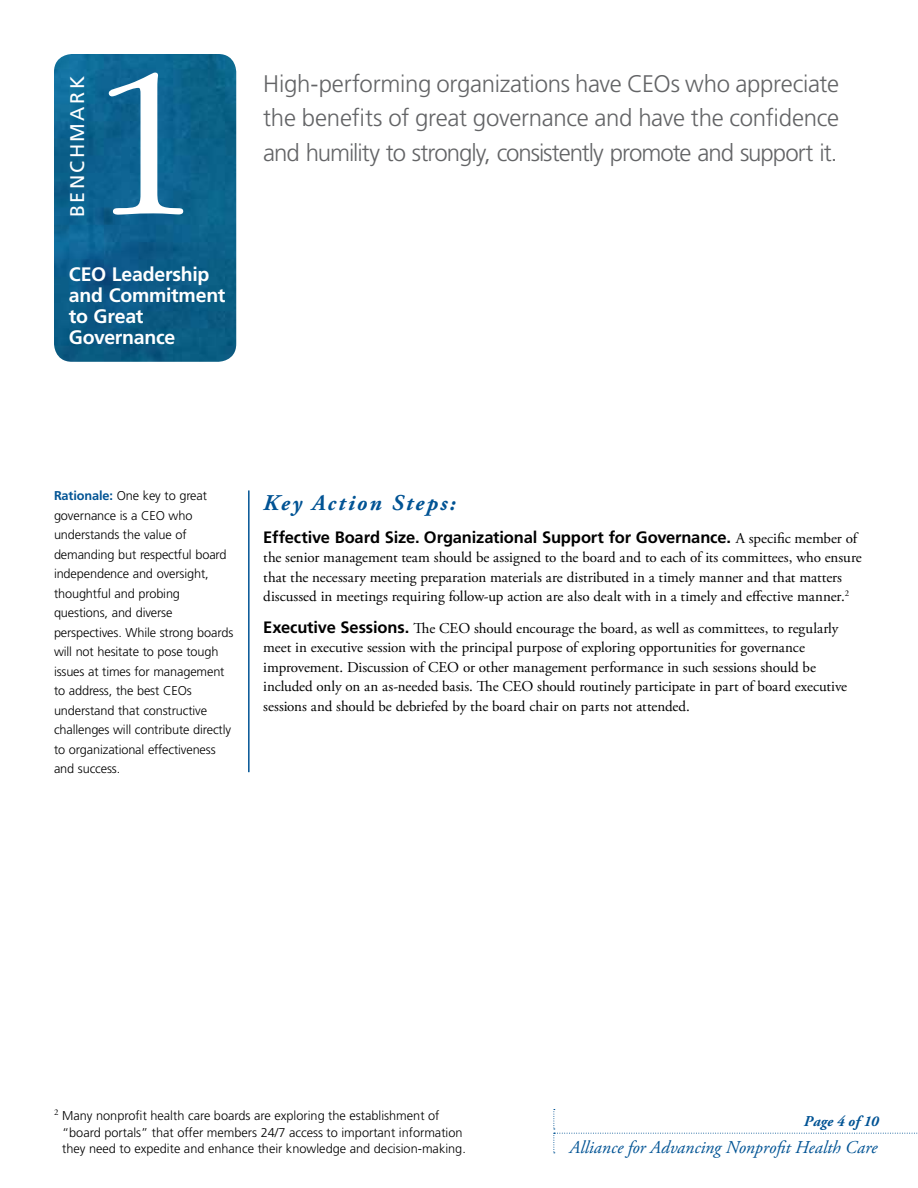
<style>
.page{position:relative;width:918px;height:1188px;background:#fff}
.page>*{position:absolute;margin:0;border:0;box-sizing:border-box;transform-origin:0 0}
.t1{font:300 219px "Garamond IT Cby BT";color:#fff}
.t2{font:300 24px/34.5px "Frutiger";letter-spacing:-.045em;color:#636466;text-align:justify}
.t3{font:italic 700 22.5px "Adobe Garamond Pro";letter-spacing:.095em;color:#005394}
.t4{font:19.8px "Frutiger";letter-spacing:.12em;color:#fff}
.t5{font:700 19.5px/21px "Frutiger";letter-spacing:-.015em;color:#fff}
.t6{font:italic 18px "Adobe Garamond Pro";color:#005394}
.t7{font:700 16.5px "Frutiger";letter-spacing:-.01em;color:#000}
.t8{font:15px/19.5px "Adobe Garamond Pro";color:#000}
.t9{font:italic 700 15px "Adobe Garamond Pro";letter-spacing:.005em;color:#005394}
.t10{font:300 12.75px/19.5px "Frutiger";letter-spacing:-.01em;color:#000}
.s1{font-weight:700;color:#005394}
.s2{font-family:"Adobe Garamond Pro";font-weight:400;font-size:15px}
.s3{font-family:"Frutiger";font-weight:700;font-size:16.5px}
</style>
<div class="page">
<img style="left:54px;top:54px;width:182px;height:308px">
<svg style="left:554px;top:1109px;width:364px;height:44px"></svg>
<hr style="left:248px;top:490px;width:2px;height:282px;background:#005394">
<h3 class="t4" style="left:66px;top:217px;width:140px;rotate:-90deg">Benchmark</h3>
<h1 class="t1" style="left:88px;top:16px;width:111px">1</h1>
<h3 class="t5" style="left:69px;top:263px;width:158px">CEO Leadership and Commitment to Great<br>Governance</h3>
<h2 class="t2" style="left:263px;top:66px;width:577px">High-performing organizations have CEOs who appreciate the benefits of great governance and have the confidence and humility to strongly, consistently promote and support it.</h2>
<p class="t10" style="left:54px;top:486px;width:181px"><span class="s1">Rationale:</span> One key to great governance is a CEO who understands the value of demanding but respectful board independence and oversight, thoughtful and probing questions, and diverse perspectives. While strong boards will not hesitate to pose tough issues at times for management to address, the best CEOs understand that constructive challenges will contribute directly to organizational effectiveness and success.</p>
<h3 class="t3" style="left:263px;top:490px;width:194px">Key Action Steps:</h3>
<p class="t7" style="left:263px;top:528px;width:595px">Effective Board Size. Organizational Support for Governance. <span class="s2">A specific member of</span></p>
<p class="t8" style="left:263px;top:548px;width:600px">the senior management team should be assigned to the board and to each of its committees, who ensure that the necessary meeting preparation materials are distributed in a timely manner and that matters discussed in meetings requiring follow-up action are also dealt with in a timely and effective manner.<sup>2</sup></p>
<p class="t8" style="left:263px;top:619px;width:586px"><span class="s3">Executive Sessions.</span> The CEO should encourage the board, as well as committees, to regularly meet in executive session with the principal purpose of exploring opportunities for governance improvement. Discussion of CEO or other management performance in such sessions should be included only on an as-needed basis. The CEO should routinely participate in part of board executive sessions and should be debriefed by the board chair on parts not attended.</p>
<p class="t10" style="left:62px;top:1108px;width:405px;line-height:16.5px;text-indent:-8px"><sup>2</sup> Many nonprofit health care boards are exploring the establishment of “board portals” that offer members 24/7 access to important information they need to expedite and enhance their knowledge and decision-making.</p>
<p class="t9" style="left:804px;top:1113px;width:76px">Page 4 of 10</p>
<p class="t6" style="left:569px;top:1136px;width:310px">Alliance for Advancing Nonprofit Health Care</p>
</div>
